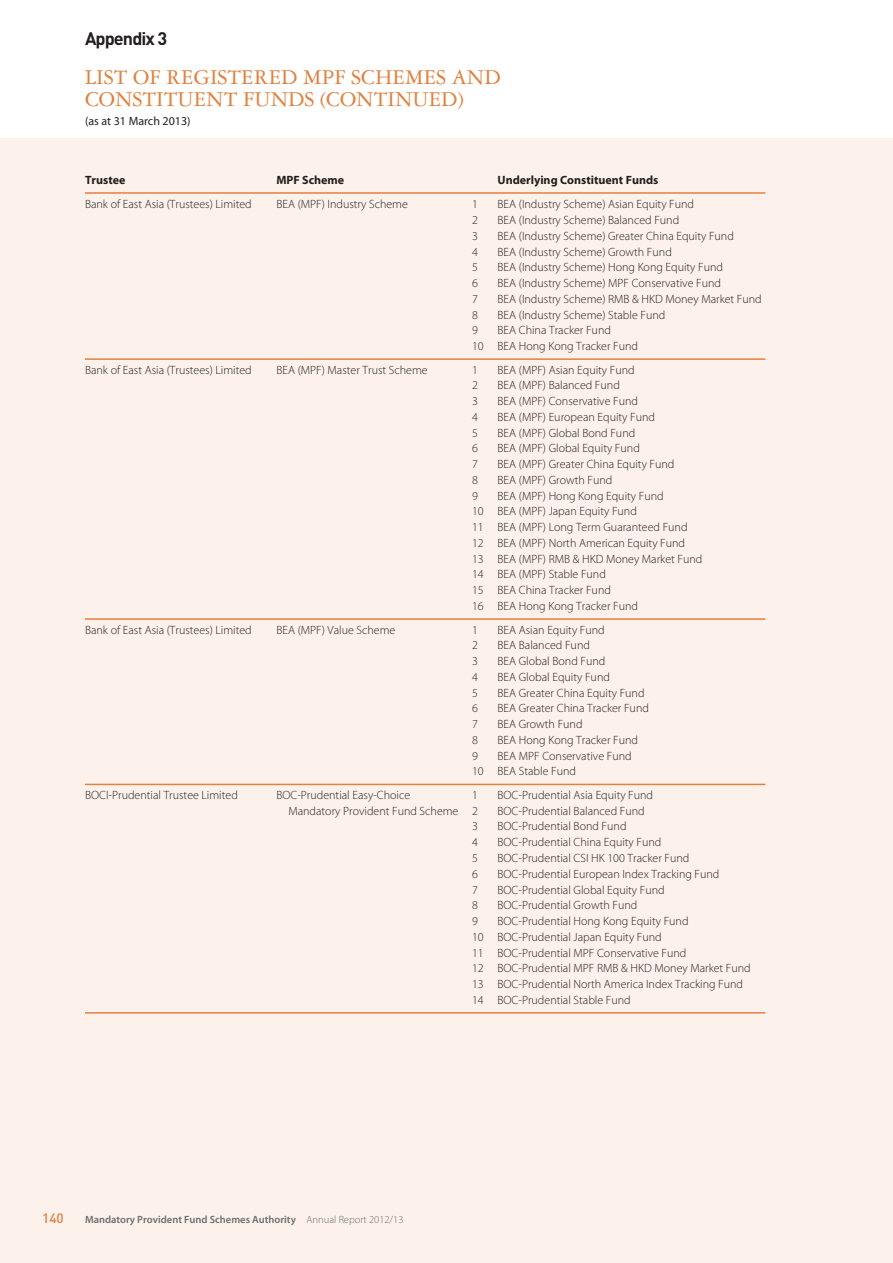
<style>
.page{position:relative;width:893px;height:1263px;background:#fff}
.page>*{position:absolute;margin:0;border:0;box-sizing:border-box;transform-origin:0 0}
.t1{font:22.5px/22.5px "Garamond 3 LT Std";color:#e28140}
.t2{font:700 18px "DIN Pro";letter-spacing:-.05em;color:#231f20}
.t3{font:500 13.5px "DIN Pro";color:#e28140}
.t4{font:300 12px/15.8px "Myriad Pro";color:#231f20}
.t5{font:700 12px "Myriad Pro";color:#231f20}
.t6{font:12px "Myriad Pro";color:#231f20}
.t7{font:600 10.5px "Myriad Pro";color:#6c6d70}
.s1{font-weight:300}
</style>
<div class="page">
<div style="left:0;top:138px;width:893px;height:1125px;background:#fcf2eb"></div>
<hr style="left:85px;top:358px;width:680px;height:2px;background:#e28140">
<hr style="left:85px;top:618px;width:680px;height:2px;background:#e28140">
<hr style="left:85px;top:784px;width:680px;height:1px;background:#e28140">
<hr style="left:85px;top:1012px;width:680px;height:1px;background:#e28140">
<hr style="left:85px;top:192px;width:680px;height:2px;background:#e28140">
<h2 class="t2" style="left:85px;top:32px;width:84px">Appendix 3</h2>
<h1 class="t1" style="left:85px;top:67px;width:417px">LIST OF REGISTERED MPF SCHEMES AND<br>CONSTITUENT FUNDS (CONTINUED)</h1>
<p class="t6" style="left:85px;top:116px;width:107px">(as at 31 March 2013)</p>
<p class="t5" style="left:85px;top:175px;width:42px">Trustee</p>
<p class="t5" style="left:276px;top:175px;width:69px">MPF Scheme</p>
<p class="t5" style="left:497px;top:175px;width:162px">Underlying Constituent Funds</p>
<p class="t4" style="left:85px;top:198px;width:168px">Bank of East Asia (Trustees) Limited</p>
<p class="t4" style="left:276px;top:198px;width:133px">BEA (MPF) Industry Scheme</p>
<p class="t4" style="left:472px;top:198px;width:7px">1</p>
<p class="t4" style="left:497px;top:198px;width:198px">BEA (Industry Scheme) Asian Equity Fund</p>
<p class="t4" style="left:472px;top:213px;width:7px">2</p>
<p class="t4" style="left:497px;top:213px;width:183px">BEA (Industry Scheme) Balanced Fund</p>
<p class="t4" style="left:472px;top:229px;width:7px">3</p>
<p class="t4" style="left:497px;top:229px;width:238px">BEA (Industry Scheme) Greater China Equity Fund</p>
<p class="t4" style="left:472px;top:245px;width:7px">4</p>
<p class="t4" style="left:497px;top:245px;width:176px">BEA (Industry Scheme) Growth Fund</p>
<p class="t4" style="left:472px;top:261px;width:7px">5</p>
<p class="t4" style="left:497px;top:261px;width:227px">BEA (Industry Scheme) Hong Kong Equity Fund</p>
<p class="t4" style="left:472px;top:276px;width:7px">6</p>
<p class="t4" style="left:497px;top:276px;width:225px">BEA (Industry Scheme) MPF Conservative Fund</p>
<p class="t4" style="left:472px;top:292px;width:7px">7</p>
<p class="t4" style="left:497px;top:292px;width:266px">BEA (Industry Scheme) RMB &amp; HKD Money Market Fund</p>
<p class="t4" style="left:472px;top:308px;width:7px">8</p>
<p class="t4" style="left:497px;top:308px;width:169px">BEA (Industry Scheme) Stable Fund</p>
<p class="t4" style="left:472px;top:324px;width:7px">9</p>
<p class="t4" style="left:472px;top:324px;width:168px;text-align:center">BEA China Tracker Fund<br>10 BEA Hong Kong Tracker Fund</p>
<p class="t4" style="left:85px;top:363px;width:168px">Bank of East Asia (Trustees) Limited</p>
<p class="t4" style="left:276px;top:363px;width:153px">BEA (MPF) Master Trust Scheme</p>
<p class="t4" style="left:472px;top:363px;width:7px">1</p>
<p class="t4" style="left:497px;top:363px;width:139px">BEA (MPF) Asian Equity Fund</p>
<p class="t4" style="left:472px;top:379px;width:7px">2</p>
<p class="t4" style="left:497px;top:379px;width:124px">BEA (MPF) Balanced Fund</p>
<p class="t4" style="left:472px;top:394px;width:7px">3</p>
<p class="t4" style="left:497px;top:394px;width:142px">BEA (MPF) Conservative Fund</p>
<p class="t4" style="left:472px;top:410px;width:7px">4</p>
<p class="t4" style="left:497px;top:410px;width:159px">BEA (MPF) European Equity Fund</p>
<p class="t4" style="left:472px;top:426px;width:7px">5</p>
<p class="t4" style="left:497px;top:426px;width:139px">BEA (MPF) Global Bond Fund</p>
<p class="t4" style="left:472px;top:442px;width:7px">6</p>
<p class="t4" style="left:497px;top:442px;width:144px">BEA (MPF) Global Equity Fund</p>
<p class="t4" style="left:472px;top:457px;width:7px">7</p>
<p class="t4" style="left:497px;top:457px;width:178px">BEA (MPF) Greater China Equity Fund</p>
<p class="t4" style="left:472px;top:473px;width:7px">8</p>
<p class="t4" style="left:497px;top:473px;width:116px">BEA (MPF) Growth Fund</p>
<p class="t4" style="left:472px;top:489px;width:7px">9</p>
<p class="t4" style="left:472px;top:489px;width:232px;text-indent:26px">BEA (MPF) Hong Kong Equity Fund<br>10 BEA (MPF) Japan Equity Fund<br>11 BEA (MPF) Long Term Guaranteed Fund<br>12 BEA (MPF) North American Equity Fund<br>13 BEA (MPF) RMB &amp; HKD Money Market Fund<br>14 BEA (MPF) Stable Fund<br>15 BEA China Tracker Fund<br>16 BEA Hong Kong Tracker Fund</p>
<p class="t4" style="left:85px;top:623px;width:168px">Bank of East Asia (Trustees) Limited</p>
<p class="t4" style="left:276px;top:623px;width:120px">BEA (MPF) Value Scheme</p>
<p class="t4" style="left:472px;top:623px;width:7px">1</p>
<p class="t4" style="left:497px;top:623px;width:109px">BEA Asian Equity Fund</p>
<p class="t4" style="left:472px;top:639px;width:7px">2</p>
<p class="t4" style="left:497px;top:639px;width:94px">BEA Balanced Fund</p>
<p class="t4" style="left:472px;top:654px;width:7px">3</p>
<p class="t4" style="left:497px;top:654px;width:109px">BEA Global Bond Fund</p>
<p class="t4" style="left:472px;top:670px;width:7px">4</p>
<p class="t4" style="left:497px;top:670px;width:114px">BEA Global Equity Fund</p>
<p class="t4" style="left:472px;top:686px;width:7px">5</p>
<p class="t4" style="left:497px;top:686px;width:149px">BEA Greater China Equity Fund</p>
<p class="t4" style="left:472px;top:702px;width:7px">6</p>
<p class="t4" style="left:497px;top:702px;width:153px">BEA Greater China Tracker Fund</p>
<p class="t4" style="left:472px;top:717px;width:7px">7</p>
<p class="t4" style="left:497px;top:717px;width:87px">BEA Growth Fund</p>
<p class="t4" style="left:472px;top:733px;width:7px">8</p>
<p class="t4" style="left:497px;top:733px;width:142px">BEA Hong Kong Tracker Fund</p>
<p class="t4" style="left:472px;top:749px;width:7px">9</p>
<p class="t4" style="left:472px;top:749px;width:161px;text-indent:26px">BEA MPF Conservative Fund<br>10 BEA Stable Fund</p>
<p class="t4" style="left:85px;top:788px;width:154px">BOCI-Prudential Trustee Limited</p>
<p class="t4" style="left:276px;top:788px;width:135px">BOC-Prudential Easy-Choice</p>
<p class="t4" style="left:472px;top:788px;width:7px">1</p>
<p class="t4" style="left:497px;top:788px;width:157px">BOC-Prudential Asia Equity Fund</p>
<p class="t4" style="left:288px;top:804px;width:191px">Mandatory Provident Fund Scheme 2</p>
<p class="t4" style="left:497px;top:804px;width:149px">BOC-Prudential Balanced Fund</p>
<p class="t4" style="left:472px;top:820px;width:7px">3</p>
<p class="t4" style="left:497px;top:820px;width:130px">BOC-Prudential Bond Fund</p>
<p class="t4" style="left:472px;top:835px;width:7px">4</p>
<p class="t4" style="left:497px;top:835px;width:165px">BOC-Prudential China Equity Fund</p>
<p class="t4" style="left:472px;top:851px;width:7px">5</p>
<p class="t4" style="left:497px;top:851px;width:193px">BOC-Prudential CSI HK 100 Tracker Fund</p>
<p class="t4" style="left:472px;top:867px;width:7px">6</p>
<p class="t4" style="left:497px;top:867px;width:223px">BOC-Prudential European Index Tracking Fund</p>
<p class="t4" style="left:472px;top:883px;width:7px">7</p>
<p class="t4" style="left:497px;top:883px;width:169px">BOC-Prudential Global Equity Fund</p>
<p class="t4" style="left:472px;top:898px;width:7px">8</p>
<p class="t4" style="left:497px;top:898px;width:141px">BOC-Prudential Growth Fund</p>
<p class="t4" style="left:472px;top:914px;width:7px">9</p>
<p class="t4" style="left:472px;top:914px;width:280px;text-indent:26px">BOC-Prudential Hong Kong Equity Fund<br>10 BOC-Prudential Japan Equity Fund<br>11 BOC-Prudential MPF Conservative Fund<br>12 BOC-Prudential MPF RMB &amp; HKD Money Market Fund 13 BOC-Prudential North America Index Tracking Fund 14 BOC-Prudential Stable Fund</p>
<p class="t3" style="left:42px;top:1213px;width:23px">140</p>
<p class="t7" style="left:85px;top:1215px;width:320px">Mandatory Provident Fund Schemes Authority <span class="s1">Annual Report 2012/13</span></p>
</div>
